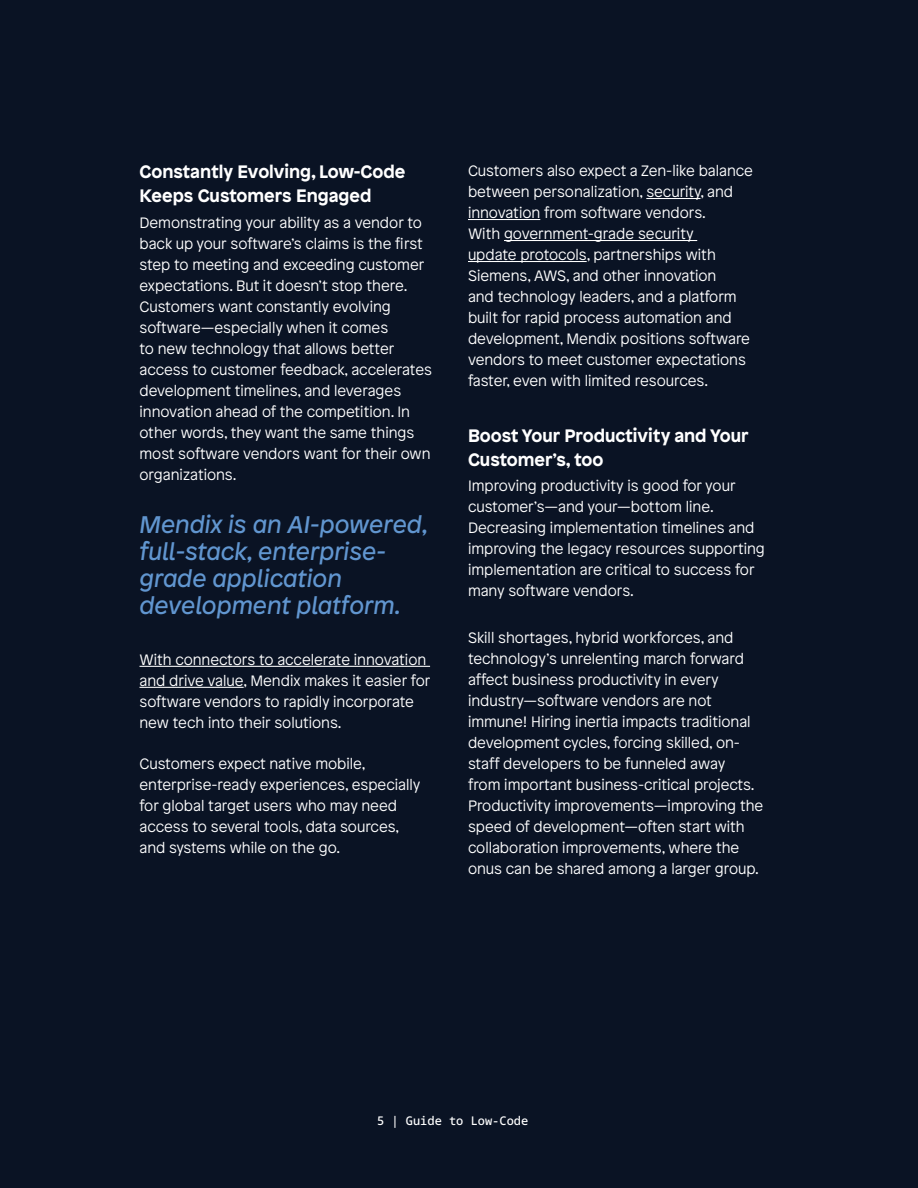
<style>
.page{position:relative;width:918px;height:1188px;background:#0a1324}
.page>*{position:absolute;margin:0;border:0;box-sizing:border-box;transform-origin:0 0}
.t1{font:italic 24px/27px "Patron";color:#6196d0}
.t2{font:700 18px/24px "Patron";color:#fff}
.t3{font:300 15px/21px "Patron";color:#fff}
.t4{font:12px "Noto Sans Mono";color:#fff}
</style>
<div class="page">
<hr style="left:140px;top:666px;width:290px;height:1px;background:#fff">
<hr style="left:140px;top:687px;width:104px;height:1px;background:#fff">
<hr style="left:646px;top:198px;width:54px;height:1px;background:#fff">
<hr style="left:468px;top:219px;width:72px;height:1px;background:#fff">
<hr style="left:504px;top:240px;width:193px;height:1px;background:#fff">
<hr style="left:468px;top:261px;width:119px;height:1px;background:#fff">
<p class="t2" style="left:140px;top:159px;width:268px">Constantly Evolving, Low-Code<br>Keeps Customers Engaged</p>
<p class="t3" style="left:140px;top:211px;width:294px">Demonstrating your ability as a vendor to back up your software’s claims is the first step to meeting and exceeding customer expectations. But it doesn’t stop there.<br>Customers want constantly evolving software—especially when it comes<br>to new technology that allows better access to customer feedback, accelerates development timelines, and leverages innovation ahead of the competition. In other words, they want the same things most software vendors want for their own organizations.</p>
<h1 class="t1" style="left:140px;top:509px;width:290px">Mendix is an AI-powered, full-stack, enterprise&shy;grade application development platform.</h1>
<p class="t3" style="left:139px;top:648px;width:292px">With connectors to accelerate innovation and drive value, Mendix makes it easier for software vendors to rapidly incorporate new tech into their solutions.</p>
<p class="t3" style="left:139px;top:752px;width:282px">Customers expect native mobile, enterprise-ready experiences, especially for global target users who may need access to several tools, data sources, and systems while on the go.</p>
<p class="t3" style="left:468px;top:159px;width:286px">Customers also expect a Zen-like balance between personalization, security, and innovation from software vendors.<br>With government-grade security<br>update protocols, partnerships with Siemens, AWS, and other innovation<br>and technology leaders, and a platform built for rapid process automation and development, Mendix positions software vendors to meet customer expectations faster, even with limited resources.</p>
<p class="t2" style="left:468px;top:422px;width:282px">Boost Your Productivity and Your<br>Customer’s, too</p>
<p class="t3" style="left:468px;top:475px;width:298px">Improving productivity is good for your customer’s—and your—bottom line.<br>Decreasing implementation timelines and improving the legacy resources supporting implementation are critical to success for many software vendors.</p>
<p class="t3" style="left:468px;top:626px;width:297px">Skill shortages, hybrid workforces, and technology’s unrelenting march forward affect business productivity in every industry—software vendors are not immune! Hiring inertia impacts traditional development cycles, forcing skilled, on&shy;staff developers to be funneled away<br>from important business-critical projects.<br>Productivity improvements—improving the speed of development—often start with collaboration improvements, where the onus can be shared among a larger group.</p>
<p class="t4" style="left:377px;top:1110px;width:153px">5 | Guide to Low-Code</p>
</div>
